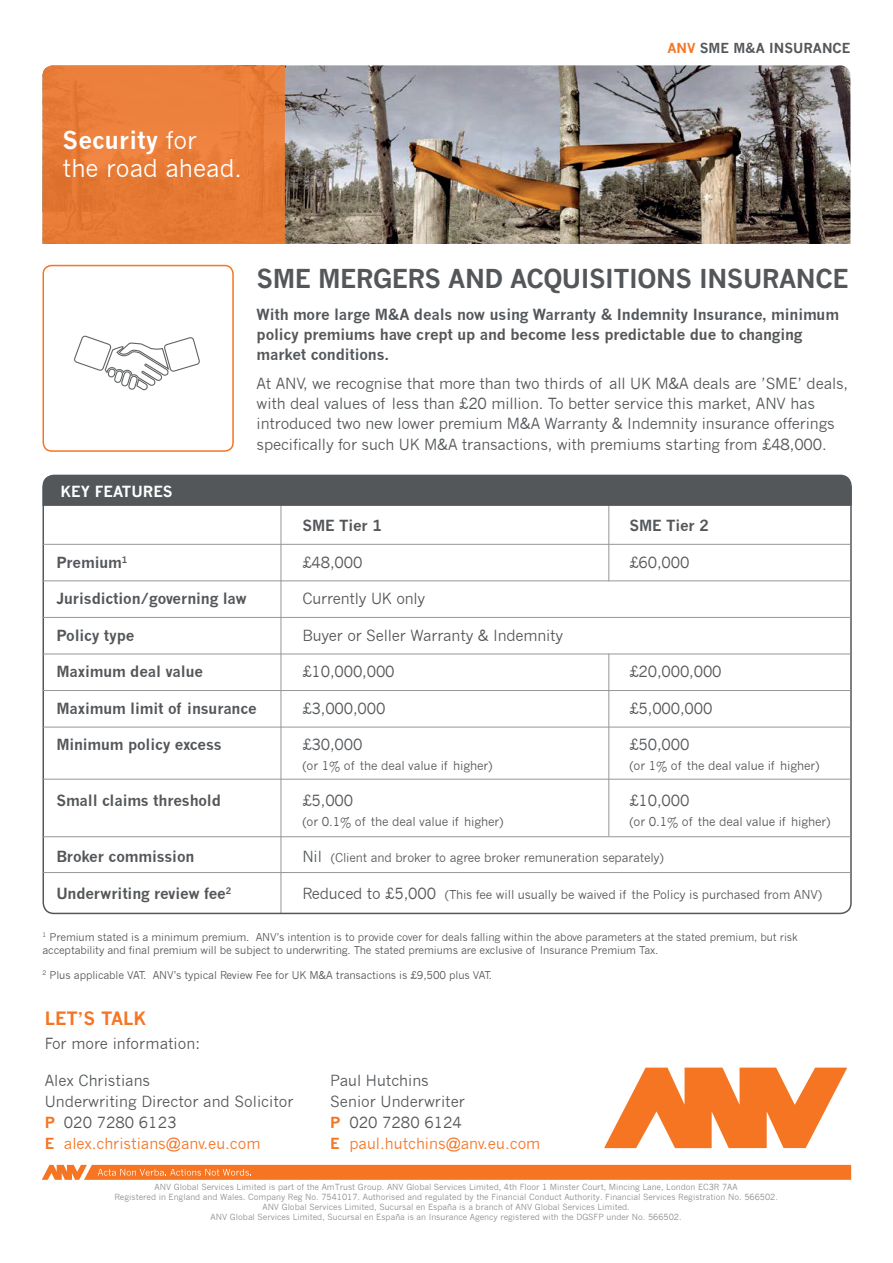
<style>
.page{position:relative;width:893px;height:1263px;background:#fff}
.page>*{position:absolute;margin:0;border:0;box-sizing:border-box;transform-origin:0 0}
.t1{font:700 25.5px "News Gothic";letter-spacing:-.02em;color:#54575a}
.t2{font:24px/28.8px "News Gothic";color:#fff}
.t3{font:700 18px "News Gothic";color:#f57523}
.t4{font:15px/20.2px "News Gothic";letter-spacing:-.01em;color:#54575a}
.t5{font:700 15px/20.2px "News Gothic";letter-spacing:-.01em;color:#54575a}
.t6{font:15px/21px "News Gothic";color:#f57523}
.t7{font:700 15px "News Gothic";color:#fff}
.t8{font:700 13.5px "News Gothic";color:#54575a}
.t9{font:12px "News Gothic";letter-spacing:-.01em;color:#54575a}
.t10{font:10.5px/13.5px "News Gothic";letter-spacing:-.01em;color:#54575a}
.t11{font:8.25px/9.9px "News Gothic";color:#8d8e90;text-align:center}
.s1{font-weight:700}
.s2{color:#f57523}
.s3{font-size:15px}
.s4{color:#54575a}
</style>
<div class="page">
<svg style="left:42px;top:1165px;width:809px;height:15px;background:#f57b2d"></svg>
<svg style="left:604px;top:1067px;width:243px;height:81px"></svg>
<img style="left:285px;top:65px;width:565px;height:179px">
<svg style="left:43px;top:65px;width:242px;height:179px;background:#e87c37"></svg>
<div style="left:43px;top:265px;width:191px;height:187px;border:2px solid #f57523;border-radius:9px"></div>
<svg style="left:74px;top:336px;width:126px;height:54px"></svg>
<svg style="left:42px;top:507px;width:810px;height:408px"></svg>
<svg style="left:42px;top:474px;width:810px;height:33px;background:#5d6063"></svg>
<hr style="left:43px;top:544px;width:807px;height:1px;background:#959698">
<hr style="left:43px;top:580px;width:807px;height:1px;background:#959698">
<hr style="left:43px;top:617px;width:807px;height:1px;background:#959698">
<hr style="left:43px;top:654px;width:807px;height:1px;background:#959698">
<hr style="left:43px;top:690px;width:807px;height:1px;background:#959698">
<hr style="left:43px;top:727px;width:807px;height:1px;background:#959698">
<hr style="left:43px;top:779px;width:807px;height:1px;background:#959698">
<hr style="left:43px;top:836px;width:807px;height:1px;background:#959698">
<hr style="left:43px;top:872px;width:807px;height:1px;background:#959698">
<p class="t2" style="left:63px;top:126px;width:181px"><span class="s1">Security</span> for<br>the road ahead.</p>
<p class="t8" style="left:667px;top:40px;width:185px"><span class="s2">ANV</span> SME M&amp;A INSURANCE</p>
<p class="t7" style="left:61px;top:482px;width:114px">KEY FEATURES</p>
<p class="t1" style="left:257px;top:263px;width:593px">SME MERGERS AND ACQUISITIONS INSURANCE</p>
<p class="t5" style="left:257px;top:304px;width:584px">With more large M&amp;A deals now using Warranty &amp; Indemnity Insurance, minimum policy premiums have crept up and become less predictable due to changing market conditions.</p>
<p class="t4" style="left:257px;top:373px;width:593px">At ANV, we recognise that more than two thirds of all UK M&amp;A deals are ’SME’ deals, with deal values of less than £20 million. To better service this market, ANV has introduced two new lower premium M&amp;A Warranty &amp; Indemnity insurance offerings specifically for such UK M&amp;A transactions, with premiums starting from £48,000.</p>
<p class="t5" style="left:302px;top:515px;width:81px">SME Tier 1</p>
<p class="t5" style="left:629px;top:515px;width:81px">SME Tier 2</p>
<p class="t5" style="left:56px;top:552px;width:72px">Premium<sup>1</sup></p>
<p class="t4" style="left:302px;top:552px;width:62px">£48,000</p>
<p class="t4" style="left:629px;top:552px;width:62px">£60,000</p>
<p class="t5" style="left:56px;top:588px;width:192px">Jurisdiction/governing law</p>
<p class="t4" style="left:302px;top:589px;width:124px">Currently UK only</p>
<p class="t5" style="left:56px;top:625px;width:80px">Policy type</p>
<p class="t4" style="left:302px;top:625px;width:262px">Buyer or Seller Warranty &amp; Indemnity</p>
<p class="t5" style="left:56px;top:661px;width:148px">Maximum deal value</p>
<p class="t4" style="left:302px;top:662px;width:94px">£10,000,000</p>
<p class="t4" style="left:629px;top:662px;width:94px">£20,000,000</p>
<p class="t5" style="left:56px;top:698px;width:202px">Maximum limit of insurance</p>
<p class="t4" style="left:302px;top:698px;width:85px">£3,000,000</p>
<p class="t4" style="left:629px;top:698px;width:85px">£5,000,000</p>
<p class="t5" style="left:56px;top:734px;width:167px">Minimum policy excess</p>
<p class="t4" style="left:302px;top:735px;width:62px">£30,000</p>
<p class="t4" style="left:629px;top:735px;width:62px">£50,000</p>
<p class="t9" style="left:302px;top:758px;width:192px">(or 1% of the deal value if higher)</p>
<p class="t9" style="left:629px;top:758px;width:192px">(or 1% of the deal value if higher)</p>
<p class="t5" style="left:56px;top:790px;width:166px">Small claims threshold</p>
<p class="t4" style="left:302px;top:791px;width:52px">£5,000</p>
<p class="t4" style="left:629px;top:791px;width:62px">£10,000</p>
<p class="t9" style="left:302px;top:814px;width:203px">(or 0.1% of the deal value if higher)</p>
<p class="t9" style="left:629px;top:814px;width:203px">(or 0.1% of the deal value if higher)</p>
<p class="t5" style="left:56px;top:846px;width:140px">Broker commission</p>
<p class="t9" style="left:302px;top:851px;width:363px"><span class="s3">Nil</span> (Client and broker to agree broker remuneration separately)</p>
<p class="t5" style="left:56px;top:883px;width:176px">Underwriting review fee<sup>2</sup></p>
<p class="t9" style="left:302px;top:887px;width:521px"><span class="s3">Reduced to £5,000</span> (This fee will usually be waived if the Policy is purchased from ANV)</p>
<p class="t10" style="left:43px;top:930px;width:757px"><sup>1</sup> Premium stated is a minimum premium. ANV’s intention is to provide cover for deals falling within the above parameters at the stated premium, but risk acceptability and final premium will be subject to underwriting. The stated premiums are exclusive of Insurance Premium Tax.</p>
<p class="t10" style="left:43px;top:968px;width:451px"><sup>2</sup> Plus applicable VAT. ANV’s typical Review Fee for UK M&amp;A transactions is £9,500 plus VAT.</p>
<p class="t3" style="left:45px;top:1008px;width:103px">LET’S TALK</p>
<p class="t4" style="left:45px;top:1034px;width:157px">For more information:</p>
<p class="t4" style="left:45px;top:1070px;width:250px;line-height:21px">Alex Christians<br>Underwriting Director and Solicitor</p>
<p class="t6" style="left:45px;top:1112px;width:217px"><span class="s1">P</span> <span class="s4">020 7280 6123<br></span><span class="s1">E</span> alex.christians@anv.eu.com</p>
<p class="t4" style="left:330px;top:1070px;width:136px;line-height:21px">Paul Hutchins<br>Senior Underwriter</p>
<p class="t6" style="left:330px;top:1112px;width:212px"><span class="s1">P</span> <span class="s4">020 7280 6124<br></span><span class="s1">E</span> paul.hutchins@anv.eu.com</p>
<p class="t11" style="left:114px;top:1182px;width:665px">ANV Global Services Limited is part of the AmTrust Group. ANV Global Services Limited, 4th Floor 1 Minster Court, Mincing Lane, London EC3R 7AA<br>Registered in England and Wales. Company Reg No. 7541017. Authorised and regulated by the Financial Conduct Authority. Financial Services Registration No. 566502.<br>ANV Global Services Limited, Sucursal en España is a branch of ANV Global Services Limited.<br>ANV Global Services Limited, Sucursal en España is an Insurance Agency registered with the DGSFP under No. 566502.</p>
</div>
